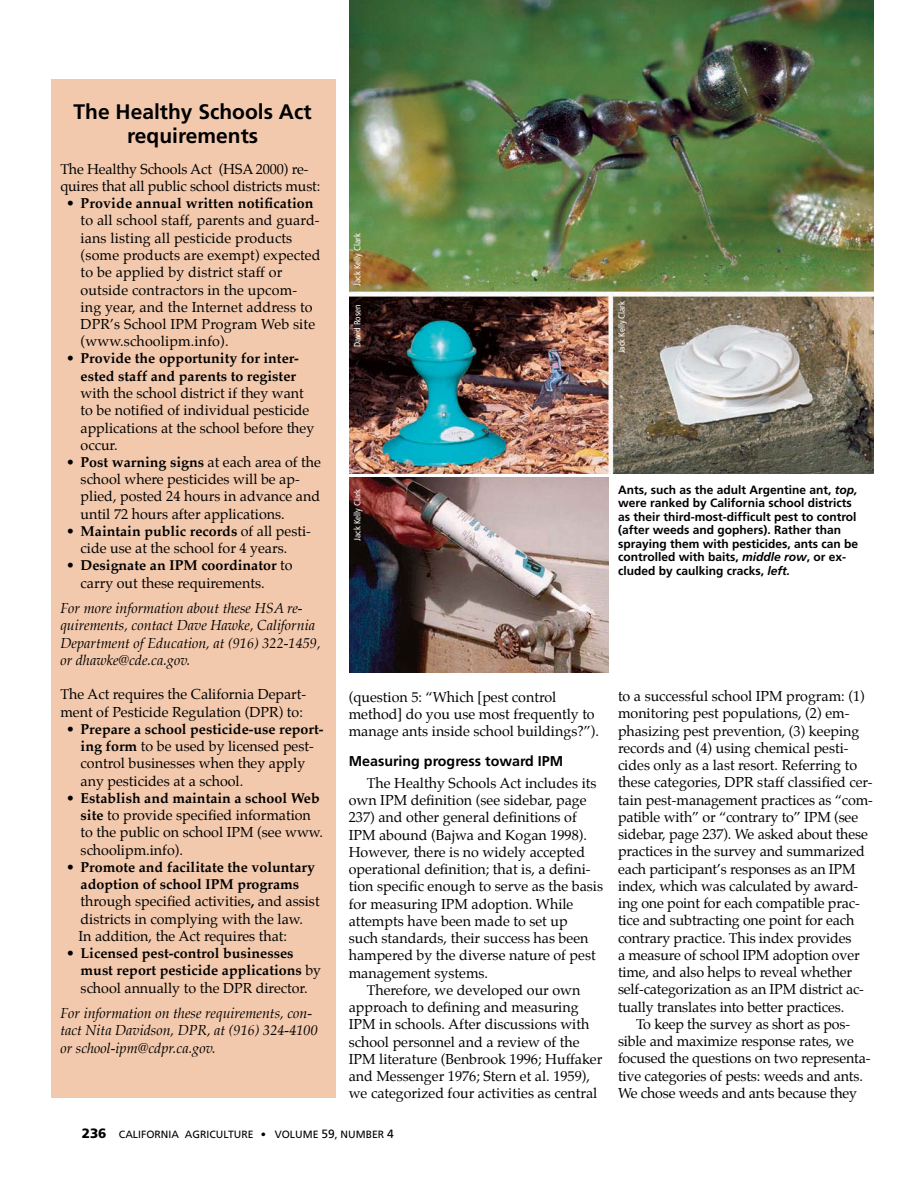
<style>
.page{position:relative;width:918px;height:1188px;background:#fff}
.page>*{position:absolute;margin:0;border:0;box-sizing:border-box;transform-origin:0 0}
.t1{font:700 21px/24px "Frutiger";color:#000;text-align:center}
.t2{font:14.25px/17.2px "Palatino";color:#000}
.t3{font:italic 14.25px/17.2px "Palatino";color:#000}
.t4{font:700 14.25px/17.2px "Palatino";color:#000;text-align:right}
.t5{font:700 14.25px "Frutiger";color:#000}
.t6{font:700 12px/13.5px "Frutiger";color:#000}
.t7{font:10.5px "Frutiger";color:#000}
.t8{font:condensed 9px "Frutiger";color:#fff}
.s1{font-weight:700}
.s2{font-weight:400}
.s3{font-weight:900;font-size:13.5px}
.s4{font-size:12px}
.s5{font-style:italic}
</style>
<div class="page">
<div style="left:51px;top:79px;width:285px;height:1019px;background:#f3c9ad"></div>
<img style="left:350px;top:0;width:524px;height:473px">
<img style="left:349px;top:478px;width:260px;height:194px">
<h1 class="t1" style="left:74px;top:99px;width:240px">The Healthy Schools Act requirements</h1>
<p class="t2" style="left:60px;top:161px;width:261px">The Healthy Schools Act (HSA 2000) re&shy;quires that all public school districts must:</p>
<p class="t2" style="left:81px;top:196px;width:242px;text-indent:-15px">• <span class="s1">Provide annual written notification </span>to all school staff, parents and guard&shy;ians listing all pesticide products (some products are exempt) expected to be applied by district staff or outside contractors in the upcom&shy;ing year, and the Internet address to DPR’s School IPM Program Web site (www.schoolipm.info).</p>
<p class="t4" style="left:66px;top:351px;width:234px"><span class="s2">•</span> Provide the opportunity for inter&shy;ested staff and parents to register</p>
<p class="t2" style="left:81px;top:386px;width:235px">with the school district if they want to be notified of individual pesticide applications at the school before they occur.</p>
<p class="t2" style="left:81px;top:455px;width:242px;text-indent:-14px">• <span class="s1">Post warning signs</span> at each area of the school where pesticides will be ap&shy;plied, posted 24 hours in advance and until 72 hours after applications.</p>
<p class="t2" style="left:81px;top:524px;width:232px;text-indent:-14px">• <span class="s1">Maintain public records</span> of all pesti&shy;cide use at the school for 4 years.</p>
<p class="t2" style="left:81px;top:558px;width:213px;text-indent:-14px">• <span class="s1">Designate an IPM coordinator</span> to carry out these requirements.</p>
<p class="t3" style="left:60px;top:601px;width:262px">For more information about these HSA re&shy;quirements, contact Dave Hawke, California Department of Education, at (916) 322-1459, or dhawke@cde.ca.gov.</p>
<p class="t2" style="left:60px;top:687px;width:247px">The Act requires the California Depart&shy;ment of Pesticide Regulation (DPR) to:</p>
<p class="t2" style="left:81px;top:722px;width:244px;text-indent:-14px">• <span class="s1">Prepare a school pesticide-use report&shy;ing form</span> to be used by licensed pest&shy;control businesses when they apply any pesticides at a school.</p>
<p class="t2" style="left:81px;top:791px;width:244px;text-indent:-14px">• <span class="s1">Establish and maintain a school Web site</span> to provide specified information to the public on school IPM (see www. schoolipm.info).</p>
<p class="t2" style="left:78px;top:860px;width:243px;text-indent:-12px">• <span class="s1">Promote and facilitate the voluntary adoption of school IPM programs </span>through specified activities<span class="s1">,</span> and assist districts in complying with the law.<br>In addition, the Act requires that:</p>
<p class="t4" style="left:81px;top:946px;width:242px;text-align:left;text-indent:-14px"><span class="s2">•</span> Licensed pest-control businesses must report pesticide applications <span class="s2">by school annually to the DPR director.</span></p>
<p class="t3" style="left:60px;top:1006px;width:259px">For information on these requirements, con&shy;tact Nita Davidson, DPR, at (916) 324-4100 or school-ipm@cdpr.ca.gov.</p>
<p class="t8" style="left:352px;top:286px;width:54px;rotate:-90deg">Jack Kelly Clark</p>
<p class="t8" style="left:352px;top:347px;width:44px;rotate:-90deg">David Rosen</p>
<p class="t8" style="left:352px;top:541px;width:54px;rotate:-90deg">Jack Kelly Clark</p>
<p class="t2" style="left:349px;top:689px;width:252px">(question 5: “Which [pest control method] do you use most frequently to manage ants inside school buildings?”).</p>
<p class="t5" style="left:349px;top:753px;width:216px">Measuring progress toward IPM</p>
<p class="t2" style="left:367px;top:775px;width:231px">The Healthy Schools Act includes its</p>
<p class="t2" style="left:349px;top:793px;width:239px">own IPM definition (see sidebar, page</p>
<p class="t2" style="left:349px;top:810px;width:230px">237) and other general definitions of</p>
<p class="t2" style="left:349px;top:827px;width:240px">IPM abound (Bajwa and Kogan 1998).</p>
<p class="t2" style="left:349px;top:845px;width:238px">However, there is no widely accepted</p>
<p class="t2" style="left:349px;top:862px;width:243px">operational definition; that is, a defini-</p>
<p class="t2" style="left:349px;top:879px;width:256px">tion specific enough to serve as the basis</p>
<p class="t2" style="left:349px;top:896px;width:226px">for measuring IPM adoption. While</p>
<p class="t2" style="left:349px;top:914px;width:220px">attempts have been made to set up</p>
<p class="t2" style="left:349px;top:931px;width:241px">such standards, their success has been</p>
<p class="t2" style="left:349px;top:948px;width:248px">hampered by the diverse nature of pest</p>
<p class="t2" style="left:349px;top:965px;width:141px">management systems.</p>
<p class="t2" style="left:367px;top:983px;width:215px">Therefore, we developed our own</p>
<p class="t2" style="left:349px;top:1000px;width:231px">approach to defining and measuring</p>
<p class="t2" style="left:349px;top:1017px;width:242px">IPM in schools. After discussions with</p>
<p class="t2" style="left:349px;top:1034px;width:232px">school personnel and a review of the</p>
<p class="t2" style="left:349px;top:1052px;width:255px">IPM literature (Benbrook 1996; Huffaker</p>
<p class="t2" style="left:349px;top:1069px;width:243px">and Messenger 1976; Stern et al. 1959),</p>
<p class="t2" style="left:349px;top:1086px;width:250px">we categorized four activities as central</p>
<p class="t7" style="left:82px;top:1128px;width:314px"><span class="s3">236</span> CALIFORNIA AGRICULTURE • VOLUME <span class="s4">59</span>, NUMBER <span class="s4">4</span></p>
<p class="t8" style="left:616px;top:353px;width:54px;rotate:-90deg">Jack Kelly Clark</p>
<p class="t6" style="left:618px;top:483px;width:242px">Ants, such as the adult Argentine ant, <span class="s5">top, </span>were ranked by California school districts as their third-most-difficult pest to control (after weeds and gophers). Rather than spraying them with pesticides, ants can be controlled with baits, <span class="s5">middle row</span>, or ex&shy;cluded by caulking cracks, <span class="s5">left.</span></p>
<p class="t2" style="left:618px;top:689px;width:249px">to a successful school IPM program: (1)</p>
<p class="t2" style="left:618px;top:706px;width:233px">monitoring pest populations, (2) em-</p>
<p class="t2" style="left:618px;top:723px;width:243px">phasizing pest prevention, (3) keeping</p>
<p class="t2" style="left:618px;top:741px;width:232px">records and (4) using chemical pesti-</p>
<p class="t2" style="left:618px;top:758px;width:241px">cides only as a last resort. Referring to</p>
<p class="t2" style="left:618px;top:775px;width:256px">these categories, DPR staff classified cer-</p>
<p class="t2" style="left:618px;top:792px;width:256px">tain pest-management practices as “com-</p>
<p class="t2" style="left:618px;top:810px;width:242px">patible with” or “contrary to” IPM (see</p>
<p class="t2" style="left:618px;top:827px;width:251px">sidebar, page 237). We asked about these</p>
<p class="t2" style="left:618px;top:844px;width:248px">practices in the survey and summarized</p>
<p class="t2" style="left:618px;top:861px;width:239px">each participant’s responses as an IPM</p>
<p class="t2" style="left:618px;top:879px;width:242px">index, which was calculated by award-</p>
<p class="t2" style="left:618px;top:896px;width:243px">ing one point for each compatible prac-</p>
<p class="t2" style="left:618px;top:913px;width:238px">tice and subtracting one point for each</p>
<p class="t2" style="left:618px;top:930px;width:235px">contrary practice. This index provides</p>
<p class="t2" style="left:618px;top:948px;width:243px">a measure of school IPM adoption over</p>
<p class="t2" style="left:618px;top:965px;width:236px">time, and also helps to reveal whether</p>
<p class="t2" style="left:618px;top:982px;width:247px">self-categorization as an IPM district ac-</p>
<p class="t2" style="left:618px;top:999px;width:228px">tually translates into better practices.</p>
<p class="t2" style="left:636px;top:1017px;width:216px">To keep the survey as short as pos-</p>
<p class="t2" style="left:618px;top:1034px;width:238px">sible and maximize response rates, we</p>
<p class="t2" style="left:618px;top:1051px;width:254px">focused the questions on two representa-</p>
<p class="t2" style="left:618px;top:1068px;width:246px">tive categories of pests: weeds and ants.</p>
<p class="t2" style="left:618px;top:1086px;width:241px">We chose weeds and ants because they</p>
</div>
